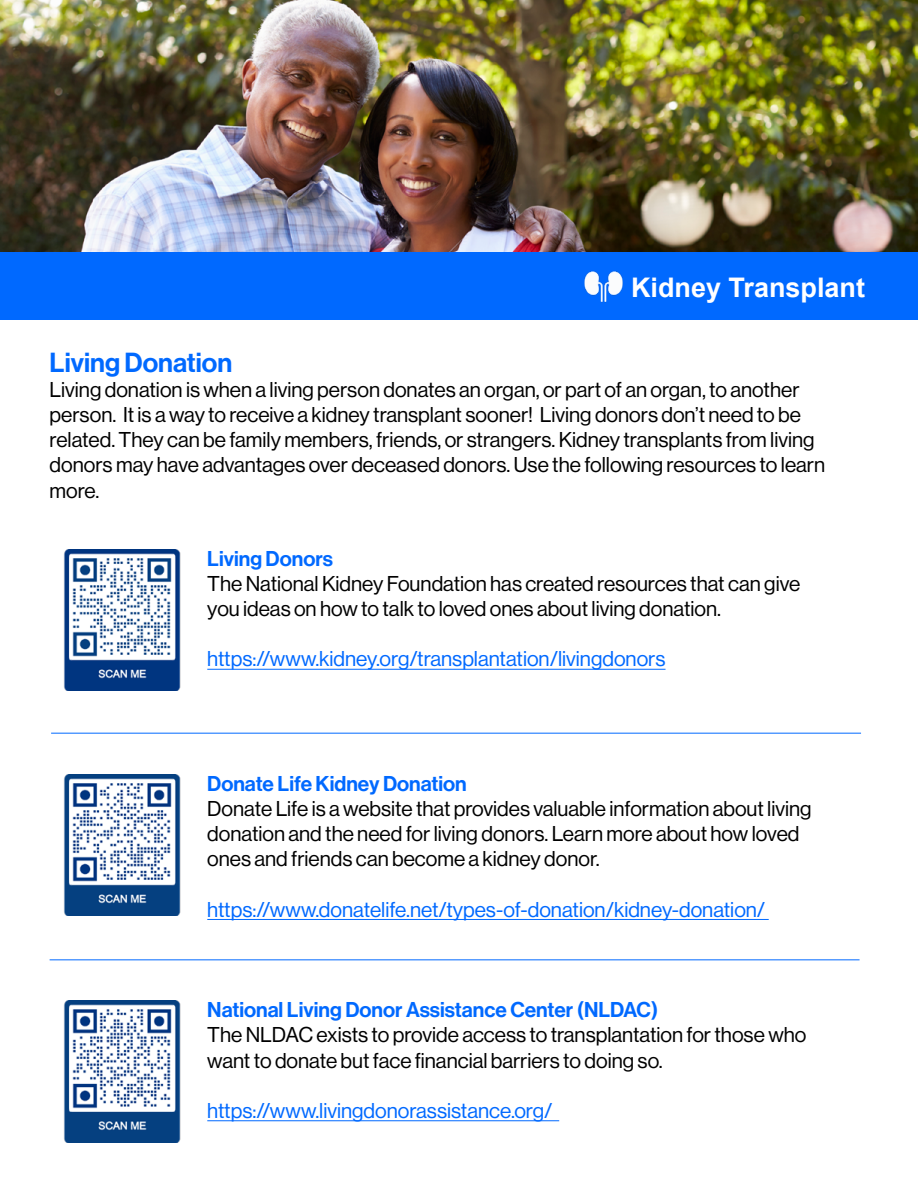
<style>
.page{position:relative;width:918px;height:1188px;background:#fff}
.page>*{position:absolute;margin:0;border:0;box-sizing:border-box;transform-origin:0 0}
.t1{font:700 27px "Arial";color:#fff}
.t2{font:27px "N Haas Grotesk DS Pro 65 Md";color:#0069ff}
.t3{font:21px/25.2px "N Haas Grotesk DS Pro 55 Rg";color:#000}
.t4{font:21px "N Haas Grotesk DS Pro 55 Rg";color:#0069ff}
.t5{font:21px "N Haas Grotesk DS Pro 65 Md";color:#0069ff}
</style>
<div class="page">
<img style="left:0;top:0;width:918px;height:252px">
<hr style="left:207px;top:669px;width:459px;height:1px;background:#0069ff">
<hr style="left:207px;top:919px;width:562px;height:1px;background:#0069ff">
<hr style="left:51px;top:733px;width:810px;height:1px;background:#0069ff">
<div style="left:0;top:252px;width:918px;height:67px;background:#0069ff"></div>
<img style="left:584px;top:271px;width:39px;height:32px">
<img style="left:64px;top:549px;width:117px;height:142px">
<img style="left:64px;top:774px;width:117px;height:142px">
<hr style="left:207px;top:1121px;width:352px;height:1px;background:#0069ff">
<img style="left:64px;top:1001px;width:117px;height:141px">
<hr style="left:50px;top:960px;width:810px;height:1px;background:#0069ff">
<p class="t1" style="left:631px;top:268px;width:236px">Kidney Transplant</p>
<p class="t2" style="left:50px;top:347px;width:184px">Living Donation</p>
<p class="t3" style="left:50px;top:377px;width:777px">Living donation is when a living person donates an organ, or part of an organ, to another person. It is a way to receive a kidney transplant sooner! Living donors don’t need to be related. They can be family members, friends, or strangers. Kidney transplants from living donors may have advantages over deceased donors. Use the following resources to learn more.</p>
<p class="t5" style="left:207px;top:546px;width:127px">Living Donors</p>
<p class="t3" style="left:207px;top:571px;width:595px">The National Kidney Foundation has created resources that can give you ideas on how to talk to loved ones about living donation.</p>
<p class="t4" style="left:207px;top:647px;width:460px">https://www.kidney.org/transplantation/livingdonors</p>
<p class="t5" style="left:207px;top:771px;width:261px">Donate Life Kidney Donation</p>
<p class="t3" style="left:207px;top:796px;width:606px">Donate Life is a website that provides valuable information about living donation and the need for living donors. Learn more about how loved ones and friends can become a kidney donor.</p>
<p class="t4" style="left:207px;top:897px;width:560px">https://www.donatelife.net/types-of-donation/kidney-donation/</p>
<p class="t5" style="left:207px;top:998px;width:453px">National Living Donor Assistance Center (NLDAC)</p>
<p class="t3" style="left:207px;top:1023px;width:601px">The NLDAC exists to provide access to transplantation for those who want to donate but face financial barriers to doing so.</p>
<p class="t4" style="left:207px;top:1099px;width:347px">https://www.livingdonorassistance.org/</p>
</div>
